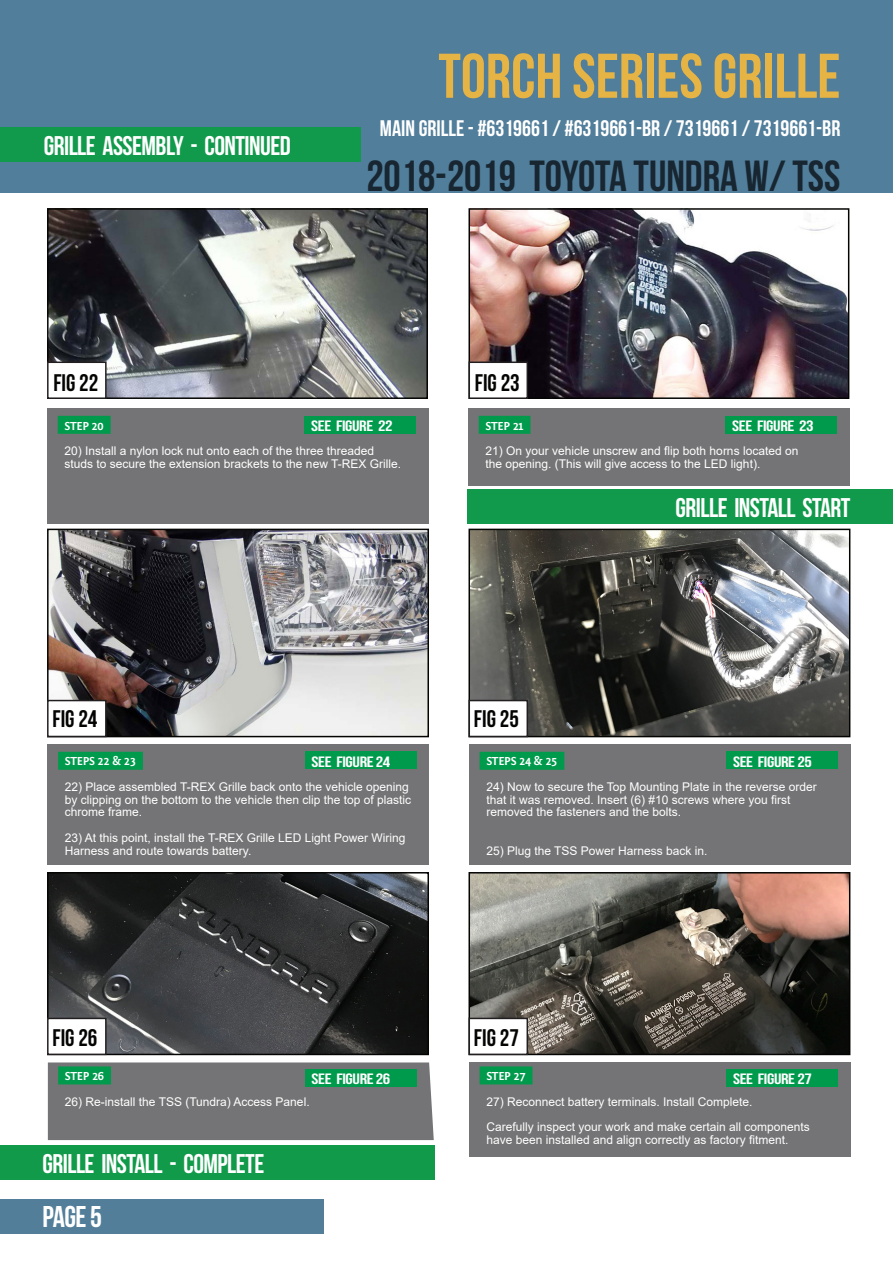
<style>
.page{position:relative;width:893px;height:1263px;background:#fff}
.page>*{position:absolute;margin:0;border:0;box-sizing:border-box;transform-origin:0 0}
.Normal_text{font:63px "Bebas Neue";color:#e6b345}
.Normal_text-2{font:43.5px "Bebas Neue";color:#182631}
.Tech_data_title{font:30px "Bebas Neue";color:#fff}
.Tech_data_title-2{font:27px "Bebas Neue";letter-spacing:-.02em;color:#fff}
.Normal_text-3{font:24px "Bebas Neue";color:#040503}
.Normal_text-4{font:22.5px "Bebas Neue";color:#fff}
.Tech_data_title-3{font:15px "Bebas Neue";letter-spacing:-.02em;color:#fff;scale:1.25 1}
.Normal_text-5{font:12px/12.8px "Arial";color:#fff}
.Subtitle_normal{font:700 12px "Fontin Sans";letter-spacing:-.02em;color:#fff}
</style>
<div class="page">
<div style="left:0;top:0;width:893px;height:193px;background:#517e9b"></div>
<div style="left:0;top:1199px;width:323px;height:34px;background:#537e9a"></div>
<div style="left:0;top:128px;width:361px;height:34px;background:#119a4c"></div>
<div style="left:0;top:1146px;width:434px;height:34px;background:#119a49"></div>
<img style="left:50px;top:211px;width:375px;height:185px">
<div style="left:47px;top:208px;width:381px;height:191px;border:2px solid #040503"></div>
<img style="left:471px;top:211px;width:375px;height:185px">
<div style="left:468px;top:208px;width:381px;height:191px;border:2px solid #040503"></div>
<div style="left:48px;top:362px;width:58px;height:36px;background:#fff"></div>
<div style="left:47px;top:361px;width:60px;height:38px;border:2px solid #231f20"></div>
<div style="left:469px;top:362px;width:58px;height:36px;background:#fff"></div>
<div style="left:468px;top:361px;width:60px;height:38px;border:2px solid #231f20"></div>
<img style="left:50px;top:532px;width:376px;height:202px">
<div style="left:47px;top:529px;width:382px;height:208px;border:2px solid #040503"></div>
<div style="left:48px;top:700px;width:58px;height:36px;background:#fff"></div>
<div style="left:47px;top:700px;width:60px;height:37px;border:2px solid #231f20"></div>
<img style="left:50px;top:875px;width:376px;height:177px">
<div style="left:47px;top:872px;width:382px;height:183px;border:2px solid #040503"></div>
<div style="left:48px;top:1018px;width:58px;height:36px;background:#fff"></div>
<div style="left:47px;top:1018px;width:60px;height:37px;border:2px solid #231f20"></div>
<img style="left:471px;top:532px;width:376px;height:202px">
<div style="left:468px;top:529px;width:382px;height:208px;border:2px solid #040503"></div>
<div style="left:469px;top:700px;width:58px;height:36px;background:#fff"></div>
<div style="left:468px;top:700px;width:60px;height:37px;border:2px solid #231f20"></div>
<img style="left:471px;top:875px;width:376px;height:177px">
<div style="left:468px;top:872px;width:382px;height:183px;border:2px solid #040503"></div>
<div style="left:469px;top:1018px;width:58px;height:36px;background:#fff"></div>
<div style="left:468px;top:1018px;width:60px;height:37px;border:2px solid #231f20"></div>
<div style="left:47px;top:408px;width:382px;height:116px;background:#747375"></div>
<div style="left:468px;top:408px;width:382px;height:78px;background:#747375"></div>
<div style="left:58px;top:416px;width:53px;height:18px;background:#009a4d"></div>
<div style="left:479px;top:416px;width:51px;height:18px;background:#009a4d"></div>
<div style="left:305px;top:416px;width:111px;height:18px;background:#009a4d"></div>
<div style="left:726px;top:416px;width:111px;height:18px;background:#009a4d"></div>
<div style="left:48px;top:745px;width:381px;height:120px;background:#747375"></div>
<div style="left:58px;top:752px;width:85px;height:18px;background:#009a4d"></div>
<div style="left:305px;top:751px;width:112px;height:18px;background:#009a4d"></div>
<div style="left:48px;top:1062px;width:386px;height:78px;background:#747375"></div>
<div style="left:58px;top:1066px;width:53px;height:18px;background:#009a4d"></div>
<div style="left:305px;top:1069px;width:112px;height:18px;background:#009a4d"></div>
<div style="left:469px;top:745px;width:381px;height:120px;background:#747375"></div>
<div style="left:480px;top:752px;width:84px;height:18px;background:#009a4d"></div>
<div style="left:726px;top:751px;width:112px;height:18px;background:#009a4d"></div>
<div style="left:469px;top:1062px;width:381px;height:95px;background:#747375"></div>
<div style="left:480px;top:1066px;width:52px;height:18px;background:#009a4d"></div>
<div style="left:726px;top:1069px;width:112px;height:18px;background:#009a4d"></div>
<div style="left:467px;top:490px;width:426px;height:34px;background:#119a4b"></div>
<p class="Tech_data_title-2" style="left:44px;top:131px;width:248px">GRILLE ASSEMBLY - CONTINUED</p>
<p class="Normal_text" style="left:438px;top:41px;width:404px">TORCH SERIES GRILLE</p>
<p class="Normal_text-4" style="left:380px;top:116px;width:462px">MAIN GRILLE - #6319661 / #6319661-BR / 7319661 / 7319661-BR</p>
<p class="Normal_text-2" style="left:366px;top:152px;width:476px">2018-2019 TOYOTA TUNDRA W/ TSS</p>
<p class="Normal_text-3" style="left:53px;top:370px;width:46px">FIG 22</p>
<p class="Normal_text-3" style="left:475px;top:370px;width:46px">FIG 23</p>
<p class="Tech_data_title-3" style="left:311px;top:417px;width:67px">SEE FIGURE 22</p>
<p class="Tech_data_title-3" style="left:732px;top:417px;width:67px">SEE FIGURE 23</p>
<p class="Subtitle_normal" style="left:65px;top:419px;width:41px">STEP 20</p>
<p class="Normal_text-5" style="left:65px;top:444px;width:311px">20) Install a nylon lock nut onto each of the three threaded</p>
<p class="Normal_text-5" style="left:65px;top:457px;width:338px">studs to secure the extension brackets to the new T-REX Grille.</p>
<p class="Subtitle_normal" style="left:485px;top:419px;width:39px">STEP 21</p>
<p class="Normal_text-5" style="left:485px;top:444px;width:314px">21) On your vehicle unscrew and flip both horns located on</p>
<p class="Normal_text-5" style="left:485px;top:457px;width:276px">the opening. (This will give access to the LED light).</p>
<p class="Tech_data_title-2" style="left:675px;top:493px;width:176px">GRILLE INSTALL START</p>
<p class="Normal_text-3" style="left:52px;top:706px;width:46px">FIG 24</p>
<p class="Normal_text-3" style="left:474px;top:706px;width:46px">FIG 25</p>
<p class="Tech_data_title-3" style="left:312px;top:753px;width:64px">SEE FIGURE 24</p>
<p class="Subtitle_normal" style="left:65px;top:755px;width:73px">STEPS 22 &amp; 23</p>
<p class="Normal_text-5" style="left:65px;top:780px;width:348px">22) Place assembled T-REX Grille back onto the vehicle opening by clipping on the bottom to the vehicle then clip the top of plastic chrome frame.</p>
<p class="Normal_text-5" style="left:65px;top:831px;width:342px">23) At this point, install the T-REX Grille LED Light Power Wiring<br>Harness and route towards battery.</p>
<p class="Tech_data_title-3" style="left:733px;top:753px;width:64px">SEE FIGURE 25</p>
<p class="Subtitle_normal" style="left:486px;top:755px;width:73px">STEPS 24 &amp; 25</p>
<p class="Normal_text-5" style="left:486px;top:780px;width:332px">24) Now to secure the Top Mounting Plate in the reverse order that it was removed. Insert (6) #10 screws where you first removed the fasteners and the bolts.</p>
<p class="Normal_text-5" style="left:486px;top:844px;width:223px">25) Plug the TSS Power Harness back in.</p>
<p class="Normal_text-3" style="left:52px;top:1025px;width:46px">FIG 26</p>
<p class="Subtitle_normal" style="left:65px;top:1069px;width:41px">STEP 26</p>
<p class="Normal_text-5" style="left:65px;top:1095px;width:246px">26) Re-install the TSS (Tundra) Access Panel.</p>
<p class="Tech_data_title-3" style="left:312px;top:1071px;width:64px">SEE FIGURE 26</p>
<p class="Tech_data_title-2" style="left:43px;top:1149px;width:223px">GRILLE INSTALL - COMPLETE</p>
<p class="Tech_data_title" style="left:43px;top:1200px;width:61px">PAGE 5</p>
<p class="Normal_text-3" style="left:474px;top:1025px;width:46px">FIG 27</p>
<p class="Subtitle_normal" style="left:486px;top:1069px;width:41px">STEP 27</p>
<p class="Normal_text-5" style="left:486px;top:1088px;width:325px;line-height:25.5px">27) Reconnect battery terminals. Install Complete.<br>Carefully inspect your work and make certain all components</p>
<p class="Normal_text-5" style="left:486px;top:1133px;width:304px">have been installed and align correctly as factory fitment.</p>
<p class="Tech_data_title-3" style="left:733px;top:1071px;width:64px">SEE FIGURE 27</p>
</div>
